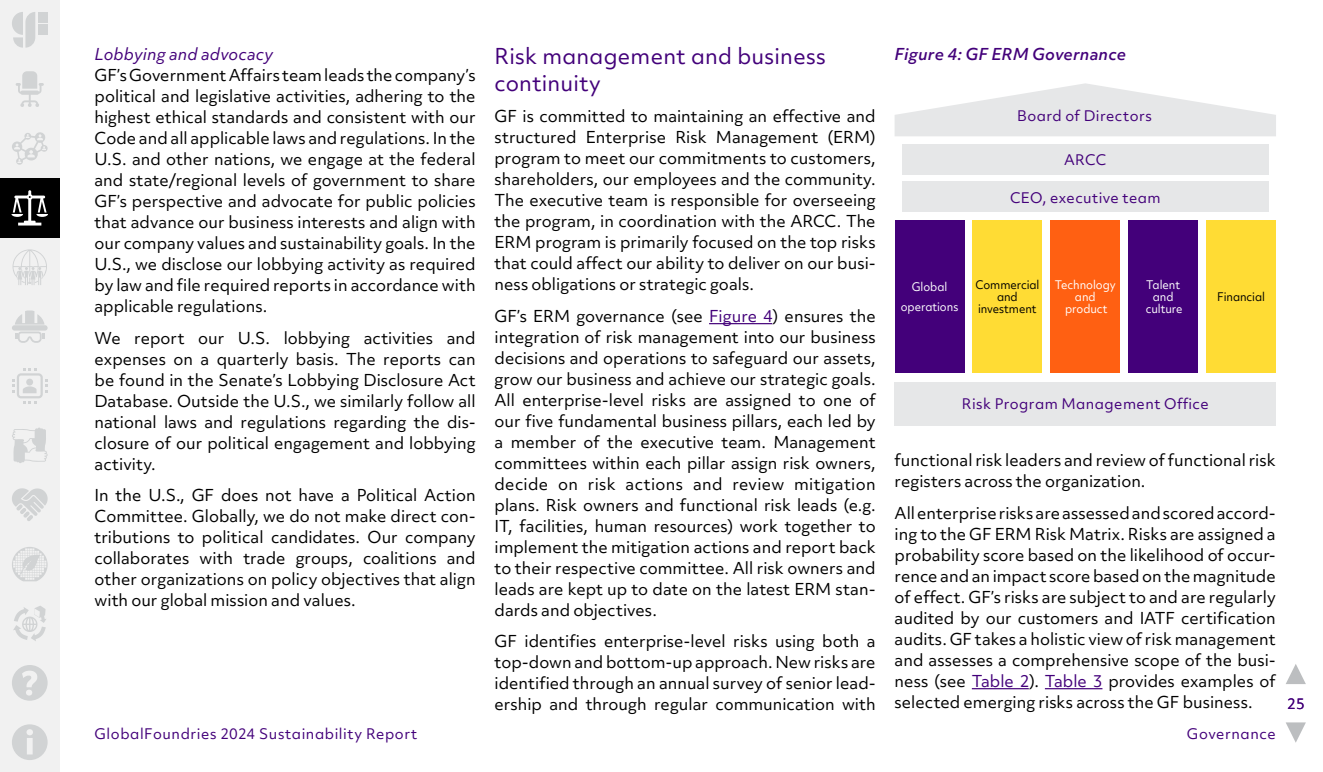
<style>
.page{position:relative;width:1323px;height:772px;background:#fff}
.page>*{position:absolute;margin:0;border:0;box-sizing:border-box;transform-origin:0 0}
._23-BODY_9_12{font:21px/26.2px "Objektiv Mk 2";letter-spacing:.015em;color:#43007a}
._23-BODY_9_12-2{font:15.75px/21px "Objektiv Mk 3";color:#000;text-align:justify}
._23_Figure_title{font:italic 500 15.75px "Objektiv Mk 3";letter-spacing:.01em;color:#43007a}
._23_Deck_Sub2_italic{font:italic 15.75px "Objektiv Mk 3";letter-spacing:.01em;color:#43007a}
._23_Deck_12_15{font:14px "Objektiv Mk 2";letter-spacing:.03em;color:#43007a}
.O-BODY_9_12{font:14px "Objektiv Mk 2";letter-spacing:.04em;color:#43007a}
._23_Deck_12_15-2{font:11.38px/12.2px "Objektiv Mk 2";letter-spacing:-.005em;color:#fff;text-align:center;scale:.95 1}
._23_Deck_12_15-3{font:11.38px "Objektiv Mk 2";letter-spacing:-.01em;color:#000;scale:.95 1}
.s1{color:#43007a}
</style>
<div class="page">
<svg style="left:1286px;top:722px;width:20px;height:20px"></svg>
<svg style="left:1286px;top:664px;width:20px;height:20px"></svg>
<div style="left:0;top:0;width:60px;height:60px;background:#f1f1f1"></div>
<div style="left:38px;top:25px;width:10px;height:10px;background:#d1d3d4"></div>
<div style="left:38px;top:12px;width:10px;height:10px;background:#d1d3d4"></div>
<svg style="left:12px;top:12px;width:23px;height:36px"></svg>
<div style="left:0;top:59px;width:60px;height:60px;background:#f1f1f1"></div>
<svg style="left:16px;top:71px;width:28px;height:36px"></svg>
<div style="left:0;top:119px;width:60px;height:59px;background:#f1f1f1"></div>
<svg style="left:12px;top:132px;width:36px;height:33px"></svg>
<div style="left:0;top:297px;width:60px;height:59px;background:#f1f1f1"></div>
<svg style="left:12px;top:310px;width:36px;height:33px"></svg>
<div style="left:0;top:237px;width:60px;height:60px;background:#f1f1f1"></div>
<svg style="left:13px;top:249px;width:34px;height:36px"></svg>
<div style="left:0;top:356px;width:60px;height:60px;background:#f1f1f1"></div>
<svg style="left:12px;top:368px;width:36px;height:36px"></svg>
<div style="left:0;top:415px;width:60px;height:60px;background:#f1f1f1"></div>
<svg style="left:12px;top:427px;width:36px;height:36px"></svg>
<div style="left:0;top:475px;width:60px;height:59px;background:#f1f1f1"></div>
<svg style="left:12px;top:488px;width:36px;height:33px"></svg>
<div style="left:0;top:534px;width:60px;height:60px;background:#f1f1f1"></div>
<svg style="left:12px;top:547px;width:36px;height:34px"></svg>
<div style="left:0;top:594px;width:60px;height:59px;background:#f1f1f1"></div>
<svg style="left:13px;top:606px;width:33px;height:35px"></svg>
<div style="left:0;top:653px;width:60px;height:59px;background:#f1f1f1"></div>
<svg style="left:12px;top:665px;width:36px;height:35px"></svg>
<div style="left:0;top:712px;width:60px;height:60px;background:#f1f1f1"></div>
<svg style="left:12px;top:724px;width:36px;height:36px"></svg>
<div style="left:0;top:178px;width:60px;height:60px;background:#000"></div>
<svg style="left:11px;top:190px;width:37px;height:35px"></svg>
<hr style="left:709px;top:323px;width:63px;height:1px;background:#43007a">
<hr style="left:972px;top:688px;width:57px;height:1px;background:#43007a">
<hr style="left:1045px;top:688px;width:57px;height:1px;background:#43007a">
<div style="left:902px;top:144px;width:367px;height:30px;background:#e6e7e8"></div>
<svg style="left:895px;top:83px;width:381px;height:53px"></svg>
<div style="left:902px;top:182px;width:367px;height:30px;background:#e6e7e8"></div>
<div style="left:1051px;top:220px;width:69px;height:152px;background:#ff6012"></div>
<div style="left:1206px;top:220px;width:70px;height:152px;background:#ffdc34"></div>
<div style="left:973px;top:220px;width:69px;height:152px;background:#ffdc34"></div>
<div style="left:1128px;top:220px;width:70px;height:152px;background:#43007a"></div>
<div style="left:895px;top:220px;width:69px;height:152px;background:#43007a"></div>
<div style="left:895px;top:382px;width:381px;height:43px;background:#e6e7e8"></div>
<p class="_23_Deck_Sub2_italic" style="left:94px;top:43px;width:180px">Lobbying and advocacy</p>
<p class="_23-BODY_9_12-2" style="left:94px;top:64px;width:383px">GF’s Government Affairs team leads the company’s political and legislative activities, adhering to the highest ethical standards and consistent with our Code and all applicable laws and regulations. In the U.S. and other nations, we engage at the federal and state/regional levels of government to share GF’s perspective and advocate for public policies that advance our business interests and align with our company values and sustainability goals. In the U.S., we disclose our lobbying activity as required by law and file required reports in accordance with applicable regulations.</p>
<p class="_23-BODY_9_12-2" style="left:94px;top:327px;width:383px">We report our U.S. lobbying activities and expenses on a quarterly basis. The reports can be found in the Senate’s Lobbying Disclosure Act Database. Outside the U.S., we similarly follow all national laws and regulations regarding the dis&shy;closure of our political engagement and lobbying activity.</p>
<p class="_23-BODY_9_12-2" style="left:94px;top:484px;width:383px">In the U.S., GF does not have a Political Action Committee. Globally, we do not make direct con&shy;tributions to political candidates. Our company collaborates with trade groups, coalitions and other organizations on policy objectives that align with our global mission and values.</p>
<p class="_23_Deck_12_15" style="left:94px;top:724px;width:324px">GlobalFoundries 2024 Sustainability Report</p>
<p class="_23-BODY_9_12" style="left:495px;top:43px;width:333px">Risk management and business continuity</p>
<p class="_23-BODY_9_12-2" style="left:495px;top:105px;width:383px">GF is committed to maintaining an effective and structured Enterprise Risk Management (ERM) program to meet our commitments to customers, shareholders, our employees and the community.<br>The executive team is responsible for overseeing the program, in coordination with the ARCC. The ERM program is primarily focused on the top risks that could affect our ability to deliver on our busi&shy;ness obligations or strategic goals.</p>
<p class="_23-BODY_9_12-2" style="left:495px;top:305px;width:383px">GF’s ERM governance (see <span class="s1">Figure 4</span>) ensures the integration of risk management into our business decisions and operations to safeguard our assets, grow our business and achieve our strategic goals.<br>All enterprise-level risks are assigned to one of our five fundamental business pillars, each led by a member of the executive team. Management committees within each pillar assign risk owners, decide on risk actions and review mitigation plans. Risk owners and functional risk leads (e.g.<br>IT, facilities, human resources) work together to implement the mitigation actions and report back to their respective committee. All risk owners and leads are kept up to date on the latest ERM stan&shy;dards and objectives.</p>
<p class="_23-BODY_9_12-2" style="left:495px;top:630px;width:383px">GF identifies enterprise-level risks using both a top-down and bottom-up approach. New risks are identified through an annual survey of senior lead&shy;ership and through regular communication with</p>
<p class="_23_Figure_title" style="left:895px;top:43px;width:233px">Figure 4: GF ERM Governance</p>
<p class="_23_Deck_12_15" style="left:1017px;top:106px;width:136px">Board of Directors</p>
<p class="_23_Deck_12_15" style="left:1064px;top:150px;width:44px">ARCC</p>
<p class="_23_Deck_12_15" style="left:1010px;top:188px;width:152px">CEO, executive team</p>
<p class="_23_Deck_12_15-2" style="left:912px;top:281px;width:39px">Global</p>
<p class="_23_Deck_12_15-2" style="left:901px;top:300px;width:62px">operations</p>
<p class="_23_Deck_12_15-3" style="left:975px;top:276px;width:69px">Commercial</p>
<p class="_23_Deck_12_15-3" style="left:997px;top:289px;width:23px">and</p>
<p class="_23_Deck_12_15-3" style="left:978px;top:301px;width:63px">investment</p>
<p class="_23_Deck_12_15-2" style="left:1055px;top:278px;width:66px">Technology</p>
<p class="_23_Deck_12_15-2" style="left:1065px;top:290px;width:46px">and product</p>
<p class="_23_Deck_12_15-3" style="left:1217px;top:289px;width:52px">Financial</p>
<p class="_23_Deck_12_15-2" style="left:1146px;top:278px;width:37px">Talent</p>
<p class="_23_Deck_12_15-2" style="left:1146px;top:290px;width:40px">and culture</p>
<p class="_23_Deck_12_15" style="left:962px;top:394px;width:248px">Risk Program Management Office</p>
<p class="_23-BODY_9_12-2" style="left:895px;top:449px;width:383px">functional risk leaders and review of functional risk registers across the organization.</p>
<p class="_23-BODY_9_12-2" style="left:895px;top:502px;width:383px">All enterprise risks are assessed and scored accord&shy;ing to the GF ERM Risk Matrix. Risks are assigned a probability score based on the likelihood of occur&shy;rence and an impact score based on the magnitude of effect. GF’s risks are subject to and are regularly audited by our customers and IATF certification audits. GF takes a holistic view of risk management and assesses a comprehensive scope of the busi&shy;ness (see <span class="s1">Table 2</span>). <span class="s1">Table 3</span> provides examples of selected emerging risks across the GF business.</p>
<p class="O-BODY_9_12" style="left:1187px;top:724px;width:90px">Governance</p>
<p class="_23_Deck_12_15" style="left:1287px;top:694px;width:19px">25</p>
</div>
